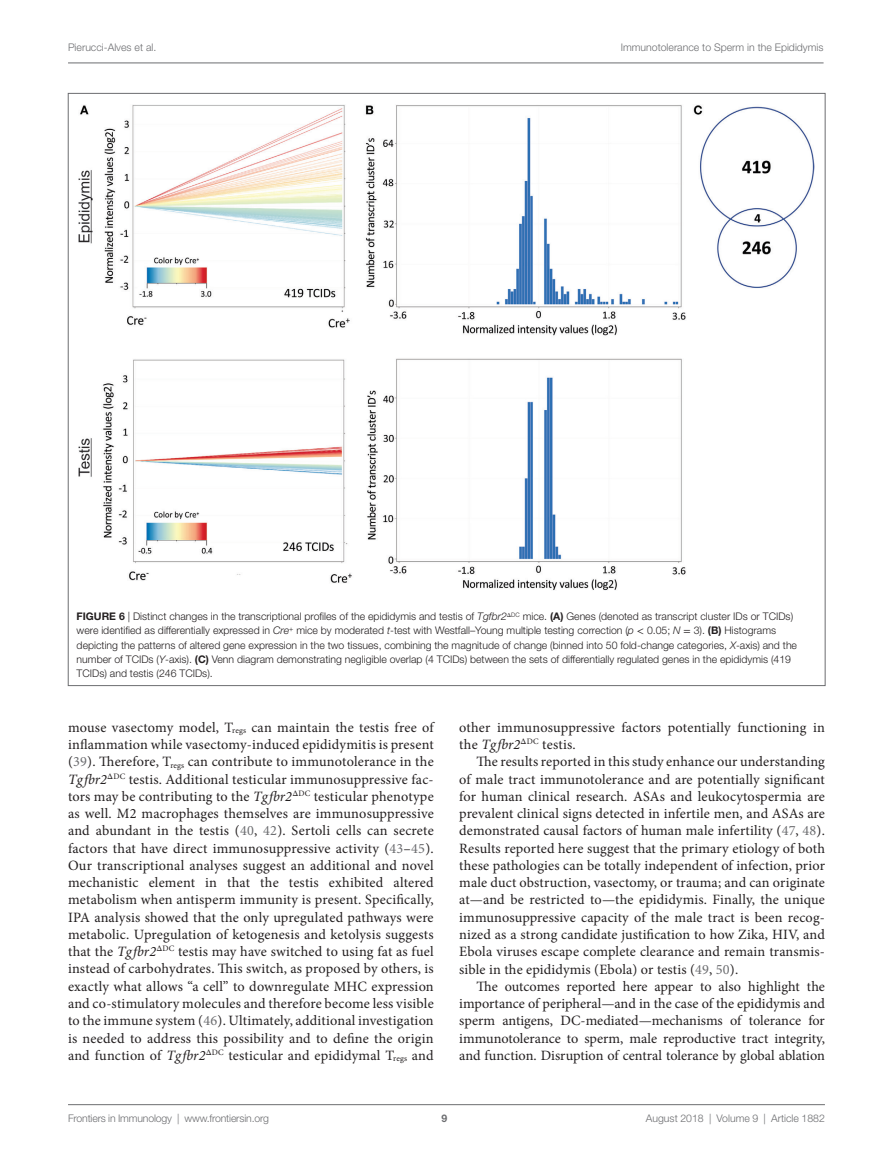
<style>
.page{position:relative;width:893px;height:1170px;background:#fff}
.page>*{position:absolute;margin:0;border:0;box-sizing:border-box;transform-origin:0 0}
.t1{font:14.25px/17.2px "Minion Pro";letter-spacing:.01em;color:#231f20;text-align:justify}
.t2{font:300 10.5px/14.2px "Helvetica Neue LT Std";color:#231f20}
.t3{font:300 10.5px "Helvetica Neue LT Std";color:#6c6d70}
.t4{font:700 10.5px "Helvetica Neue LT Std";color:#6c6d70}
.s1{font-weight:700}
.s2{font-style:italic}
.s3{font-family:"STIX General";font-weight:400}
.s4{color:#6c6d70}
</style>
<div class="page">
<img style="left:79px;top:105px;width:735px;height:485px">
<hr style="left:68px;top:1104px;width:757px;height:1px;background:#6c6d70">
<hr style="left:68px;top:63px;width:755px;height:1px;background:#6c6d70">
<p class="t3" style="left:68px;top:41px;width:90px">Pierucci-Alves et al.</p>
<p class="t3" style="left:621px;top:41px;width:204px">Immunotolerance to Sperm in the Epididymis</p>
<p class="t2" style="left:77px;top:609px;width:722px"><span class="s1">FIGURE 6</span> | Distinct changes in the transcriptional profiles of the epididymis and testis of <span class="s2">Tgfbr2</span><sup>Δ</sup><sup>DC</sup> mice. <span class="s1">(A)</span> Genes (denoted as transcript cluster IDs or TCIDs) were identified as differentially expressed in <span class="s2">Cre</span><sup>+</sup> mice by moderated <span class="s2">t</span>-test with Westfall–Young multiple testing correction (<span class="s2">p</span> <span class="s3">&lt;</span> 0.05; <span class="s2">N</span> <span class="s3">=</span> 3). <span class="s1">(B)</span> Histograms depicting the patterns of altered gene expression in the two tissues, combining the magnitude of change (binned into 50 fold-change categories, <span class="s2">X</span>-axis) and the number of TCIDs (<span class="s2">Y</span>-axis). <span class="s1">(C)</span> Venn diagram demonstrating negligible overlap (4 TCIDs) between the sets of differentially regulated genes in the epididymis (419<br>TCIDs) and testis (246 TCIDs).</p>
<p class="t1" style="left:68px;top:718px;width:367px">mouse vasectomy model, T<sub>regs</sub> can maintain the testis free of inflammation while vasectomy-induced epididymitis is present (<span class="s4">39</span>). Therefore, T<sub>regs</sub> can contribute to immunotolerance in the <span class="s2">Tgfbr2</span><sup>Δ</sup><sup>DC</sup> testis. Additional testicular immunosuppressive fac&shy;tors may be contributing to the <span class="s2">Tgfbr2</span><sup>Δ</sup><sup>DC</sup> testicular phenotype as well. M2 macrophages themselves are immunosuppressive and abundant in the testis (<span class="s4">40</span>, <span class="s4">42</span>). Sertoli cells can secrete factors that have direct immunosuppressive activity (<span class="s4">43</span>–<span class="s4">45</span>).<br>Our transcriptional analyses suggest an additional and novel mechanistic element in that the testis exhibited altered metabolism when antisperm immunity is present. Specifically, IPA analysis showed that the only upregulated pathways were metabolic. Upregulation of ketogenesis and ketolysis suggests that the <span class="s2">Tgfbr2</span><sup>Δ</sup><sup>DC</sup> testis may have switched to using fat as fuel instead of carbohydrates. This switch, as proposed by others, is exactly what allows “a cell” to downregulate MHC expression and co-stimulatory molecules and therefore become less visible to the immune system (<span class="s4">46</span>). Ultimately, additional investigation is needed to address this possibility and to define the origin and function of <span class="s2">Tgfbr2</span><sup>Δ</sup><sup>DC</sup> testicular and epididymal T<sub>regs</sub> and</p>
<p class="t1" style="left:459px;top:718px;width:367px">other immunosuppressive factors potentially functioning in the <span class="s2">Tgfbr2</span><sup>Δ</sup><sup>DC</sup> testis.</p>
<p class="t1" style="left:459px;top:753px;width:367px;text-indent:17px">The results reported in this study enhance our understanding of male tract immunotolerance and are potentially significant for human clinical research. ASAs and leukocytospermia are prevalent clinical signs detected in infertile men, and ASAs are demonstrated causal factors of human male infertility (<span class="s4">47</span>, <span class="s4">48</span>).<br>Results reported here suggest that the primary etiology of both these pathologies can be totally independent of infection, prior male duct obstruction, vasectomy, or trauma; and can originate at—and be restricted to—the epididymis. Finally, the unique immunosuppressive capacity of the male tract is been recog&shy;nized as a strong candidate justification to how Zika, HIV, and Ebola viruses escape complete clearance and remain transmis&shy;sible in the epididymis (Ebola) or testis (<span class="s4">49</span>, <span class="s4">50</span>).</p>
<p class="t1" style="left:459px;top:977px;width:367px;text-indent:17px">The outcomes reported here appear to also highlight the importance of peripheral—and in the case of the epididymis and sperm antigens, DC-mediated—mechanisms of tolerance for immunotolerance to sperm, male reproductive tract integrity, and function. Disruption of central tolerance by global ablation</p>
<p class="t3" style="left:68px;top:1111px;width:203px">Frontiers in Immunology | www.frontiersin.org</p>
<p class="t3" style="left:646px;top:1111px;width:181px">August 2018 | Volume 9 | Article 1882</p>
<p class="t4" style="left:441px;top:1111px;width:7px">9</p>
</div>
